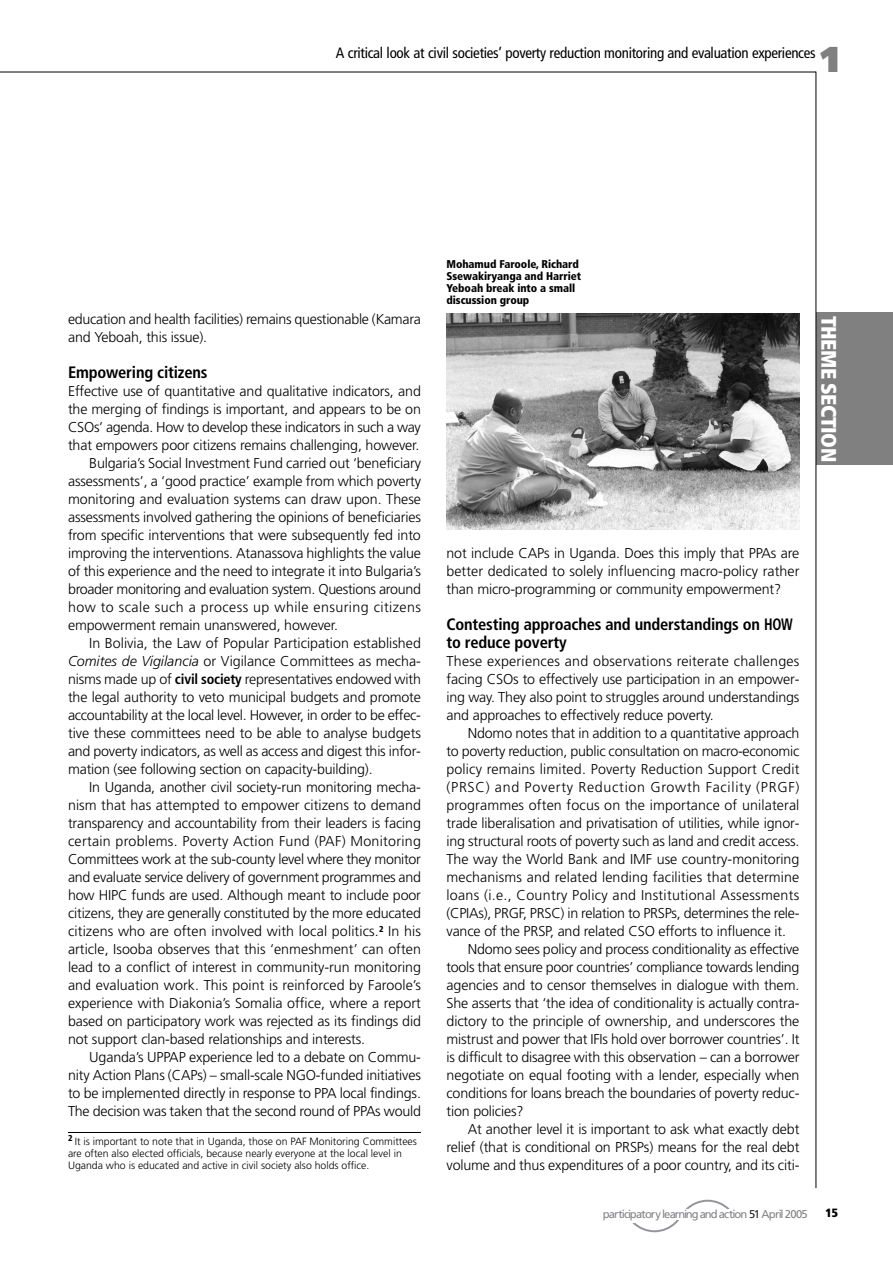
<style>
.page{position:relative;width:893px;height:1263px;background:#fff}
.page>*{position:absolute;margin:0;border:0;box-sizing:border-box;transform-origin:0 0}
.t1{font:900 36px "Frutiger";color:#808080}
.t2{font:900 condensed 21px "Frutiger";letter-spacing:-.02em;color:#fff}
.t3{font:700 condensed 16.5px/18px "Frutiger";letter-spacing:-.01em;color:#000}
.t4{font:condensed 15px "Frutiger";letter-spacing:-.02em;color:#000}
.t5{font:300 14.25px/18px "Frutiger";letter-spacing:-.01em;color:#000;text-align:justify}
.t6{font:300 14.25px "Frutiger";letter-spacing:.01em;color:#000}
.t7{font:300 14.25px "Frutiger";letter-spacing:.02em;color:#000}
.t8{font:300 14.25px "Frutiger";letter-spacing:.03em;color:#000}
.t9{font:300 14.25px "Frutiger";letter-spacing:.05em;color:#000}
.t10{font:900 condensed 12px "Frutiger";color:#000}
.t11{font:900 condensed 11.25px/12px "Frutiger";letter-spacing:-.005em;color:#000}
.t12{font:11.25px "Frutiger";letter-spacing:-.08em;color:#808285}
.t13{font:300 10.5px/12px "Frutiger";color:#000}
.s1{font-style:italic}
.s2{font-weight:700;font-stretch:condensed}
.s3{color:#231f20}
</style>
<div class="page">
<div style="left:816px;top:313px;width:77px;height:152px;background:#808080"></div>
<hr style="left:0;top:72px;width:816px;height:1px;background:#000">
<hr style="left:816px;top:72px;width:1px;height:1116px;background:#000">
<svg style="left:632px;top:1199px;width:98px;height:34px"></svg>
<div style="left:628px;top:1217px;width:10px;height:5px;background:#fff"></div>
<hr style="left:68px;top:1132px;width:353px;height:1px;background:#000">
<img style="left:446px;top:313px;width:353px;height:216px">
<p class="t4" style="left:336px;top:47px;width:481px">A critical look at civil societies’ poverty reduction monitoring and evaluation experiences</p>
<h1 class="t1" style="left:821px;top:45px;width:20px">1</h1>
<p class="t5" style="left:68px;top:311px;width:354px">education and health facilities) remains questionable (Kamara and Yeboah, this issue).</p>
<p class="t3" style="left:68px;top:365px;width:141px">Empowering citizens</p>
<p class="t5" style="left:68px;top:383px;width:354px">Effective use of quantitative and qualitative indicators, and</p>
<p class="t5" style="left:68px;top:401px;width:354px">the merging of findings is important, and appears to be on</p>
<p class="t5" style="left:68px;top:419px;width:354px">CSOs’ agenda. How to develop these indicators in such a way</p>
<p class="t5" style="left:68px;top:437px;width:353px">that empowers poor citizens remains challenging, however.</p>
<p class="t5" style="left:89px;top:455px;width:333px">Bulgaria’s Social Investment Fund carried out ‘beneficiary</p>
<p class="t5" style="left:68px;top:473px;width:354px">assessments’, a ‘good practice’ example from which poverty</p>
<p class="t5" style="left:68px;top:491px;width:354px">monitoring and evaluation systems can draw upon. These</p>
<p class="t5" style="left:68px;top:509px;width:354px">assessments involved gathering the opinions of beneficiaries</p>
<p class="t5" style="left:68px;top:527px;width:354px">from specific interventions that were subsequently fed into</p>
<p class="t5" style="left:68px;top:545px;width:354px">improving the interventions. Atanassova highlights the value</p>
<p class="t5" style="left:68px;top:563px;width:354px">of this experience and the need to integrate it into Bulgaria’s</p>
<p class="t5" style="left:68px;top:581px;width:354px">broader monitoring and evaluation system. Questions around</p>
<p class="t8" style="left:68px;top:601px;width:354px">how to scale such a process up while ensuring citizens</p>
<p class="t5" style="left:68px;top:617px;width:272px">empowerment remain unanswered, however.</p>
<p class="t5" style="left:89px;top:635px;width:333px">In Bolivia, the Law of Popular Participation established</p>
<p class="t5" style="left:68px;top:653px;width:354px"><span class="s1">Comites de Vigilancia</span> or Vigilance Committees as mecha-</p>
<p class="t5" style="left:68px;top:671px;width:354px">nisms made up of <span class="s2">civil society</span> representatives endowed with</p>
<p class="t5" style="left:68px;top:689px;width:354px">the legal authority to veto municipal budgets and promote</p>
<p class="t5" style="left:68px;top:707px;width:354px">accountability at the local level. However, in order to be effec-</p>
<p class="t5" style="left:68px;top:725px;width:354px">tive these committees need to be able to analyse budgets</p>
<p class="t5" style="left:68px;top:743px;width:354px">and poverty indicators, as well as access and digest this infor-</p>
<p class="t5" style="left:68px;top:761px;width:306px">mation (see following section on capacity-building).</p>
<p class="t5" style="left:89px;top:779px;width:333px">In Uganda, another civil society-run monitoring mecha-</p>
<p class="t5" style="left:68px;top:797px;width:354px">nism that has attempted to empower citizens to demand</p>
<p class="t5" style="left:68px;top:815px;width:354px">transparency and accountability from their leaders is facing</p>
<p class="t7" style="left:68px;top:835px;width:354px">certain problems. Poverty Action Fund (PAF) Monitoring</p>
<p class="t5" style="left:68px;top:851px;width:354px">Committees work at the sub-county level where they monitor</p>
<p class="t5" style="left:68px;top:869px;width:354px">and evaluate service delivery of government programmes and</p>
<p class="t5" style="left:68px;top:887px;width:354px">how HIPC funds are used. Although meant to include poor</p>
<p class="t5" style="left:68px;top:905px;width:354px">citizens, they are generally constituted by the more educated</p>
<p class="t6" style="left:68px;top:925px;width:354px">citizens who are often involved with local politics.<sup>2</sup> In his</p>
<p class="t5" style="left:68px;top:941px;width:354px">article, Isooba observes that this ‘enmeshment’ can often</p>
<p class="t5" style="left:68px;top:959px;width:354px">lead to a conflict of interest in community-run monitoring</p>
<p class="t5" style="left:68px;top:977px;width:354px">and evaluation work. This point is reinforced by Faroole’s</p>
<p class="t5" style="left:68px;top:995px;width:354px">experience with Diakonia’s Somalia office, where a report</p>
<p class="t5" style="left:68px;top:1013px;width:354px">based on participatory work was rejected as its findings did</p>
<p class="t5" style="left:68px;top:1031px;width:299px">not support clan-based relationships and interests.</p>
<p class="t5" style="left:89px;top:1049px;width:333px">Uganda’s UPPAP experience led to a debate on Commu-</p>
<p class="t5" style="left:68px;top:1067px;width:354px">nity Action Plans (CAPs) – small-scale NGO-funded initiatives</p>
<p class="t5" style="left:68px;top:1085px;width:354px">to be implemented directly in response to PPA local findings.</p>
<p class="t5" style="left:68px;top:1103px;width:354px">The decision was taken that the second round of PPAs would</p>
<p class="t13" style="left:68px;top:1136px;width:350px"><sup>2</sup> It is important to note that in Uganda, those on PAF Monitoring Committees are often also elected officials, because nearly everyone at the local level in<br>Uganda who is educated and active in civil society also holds office.</p>
<p class="t11" style="left:446px;top:259px;width:136px">Mohamud Faroole, Richard<br>Ssewakiryanga and Harriet<br>Yeboah break into a small discussion group</p>
<h2 class="t2" style="left:837px;top:316px;width:148px;rotate:90deg">THEME SECTION</h2>
<p class="t5" style="left:446px;top:545px;width:354px">not include CAPs in Uganda. Does this imply that PPAs are better dedicated to solely influencing macro-policy rather than micro-programming or community empowerment?</p>
<p class="t3" style="left:446px;top:617px;width:348px">Contesting approaches and understandings on HOW to reduce poverty</p>
<p class="t5" style="left:446px;top:653px;width:354px">These experiences and observations reiterate challenges facing CSOs to effectively use participation in an empower&shy;ing way. They also point to struggles around understandings and approaches to effectively reduce poverty.</p>
<p class="t5" style="left:468px;top:725px;width:333px">Ndomo notes that in addition to a quantitative approach</p>
<p class="t5" style="left:446px;top:743px;width:354px">to poverty reduction, public consultation on macro-economic</p>
<p class="t6" style="left:446px;top:763px;width:354px">policy remains limited. Poverty Reduction Support Credit</p>
<p class="t9" style="left:446px;top:781px;width:354px">(PRSC) and Poverty Reduction Growth Facility (PRGF)</p>
<p class="t6" style="left:446px;top:799px;width:354px">programmes often focus on the importance of unilateral</p>
<p class="t5" style="left:446px;top:815px;width:354px">trade liberalisation and privatisation of utilities, while ignor-</p>
<p class="t5" style="left:446px;top:833px;width:354px">ing structural roots of poverty such as land and credit access.</p>
<p class="t5" style="left:446px;top:851px;width:354px">The way the World Bank and IMF use country-monitoring</p>
<p class="t6" style="left:446px;top:871px;width:354px">mechanisms and related lending facilities that determine</p>
<p class="t7" style="left:446px;top:889px;width:354px">loans (i.e., Country Policy and Institutional Assessments</p>
<p class="t5" style="left:446px;top:905px;width:354px">(CPIAs), PRGF, PRSC) in relation to PRSPs, determines the rele-</p>
<p class="t5" style="left:446px;top:923px;width:341px">vance of the PRSP, and related CSO efforts to influence it.</p>
<p class="t5" style="left:468px;top:941px;width:333px">Ndomo sees policy and process conditionality as effective</p>
<p class="t5" style="left:446px;top:959px;width:354px">tools that ensure poor countries’ compliance towards lending</p>
<p class="t5" style="left:446px;top:977px;width:354px">agencies and to censor themselves in dialogue with them.</p>
<p class="t5" style="left:446px;top:995px;width:354px">She asserts that ‘the idea of conditionality is actually contra-</p>
<p class="t5" style="left:446px;top:1013px;width:354px">dictory to the principle of ownership, and underscores the</p>
<p class="t5" style="left:446px;top:1031px;width:354px">mistrust and power that IFIs hold over borrower countries’. It</p>
<p class="t5" style="left:446px;top:1049px;width:354px">is difficult to disagree with this observation – can a borrower</p>
<p class="t5" style="left:446px;top:1067px;width:354px">negotiate on equal footing with a lender, especially when</p>
<p class="t5" style="left:446px;top:1085px;width:354px">conditions for loans breach the boundaries of poverty reduc-</p>
<p class="t5" style="left:446px;top:1103px;width:79px">tion policies?</p>
<p class="t5" style="left:468px;top:1121px;width:333px">At another level it is important to ask what exactly debt</p>
<p class="t5" style="left:446px;top:1139px;width:354px">relief (that is conditional on PRSPs) means for the real debt</p>
<p class="t5" style="left:446px;top:1157px;width:354px">volume and thus expenditures of a poor country, and its citi-</p>
<p class="t12" style="left:603px;top:1210px;width:206px">participatory learning and action <span class="s3">51</span> April 2005</p>
<p class="t10" style="left:826px;top:1208px;width:14px">15</p>
</div>
